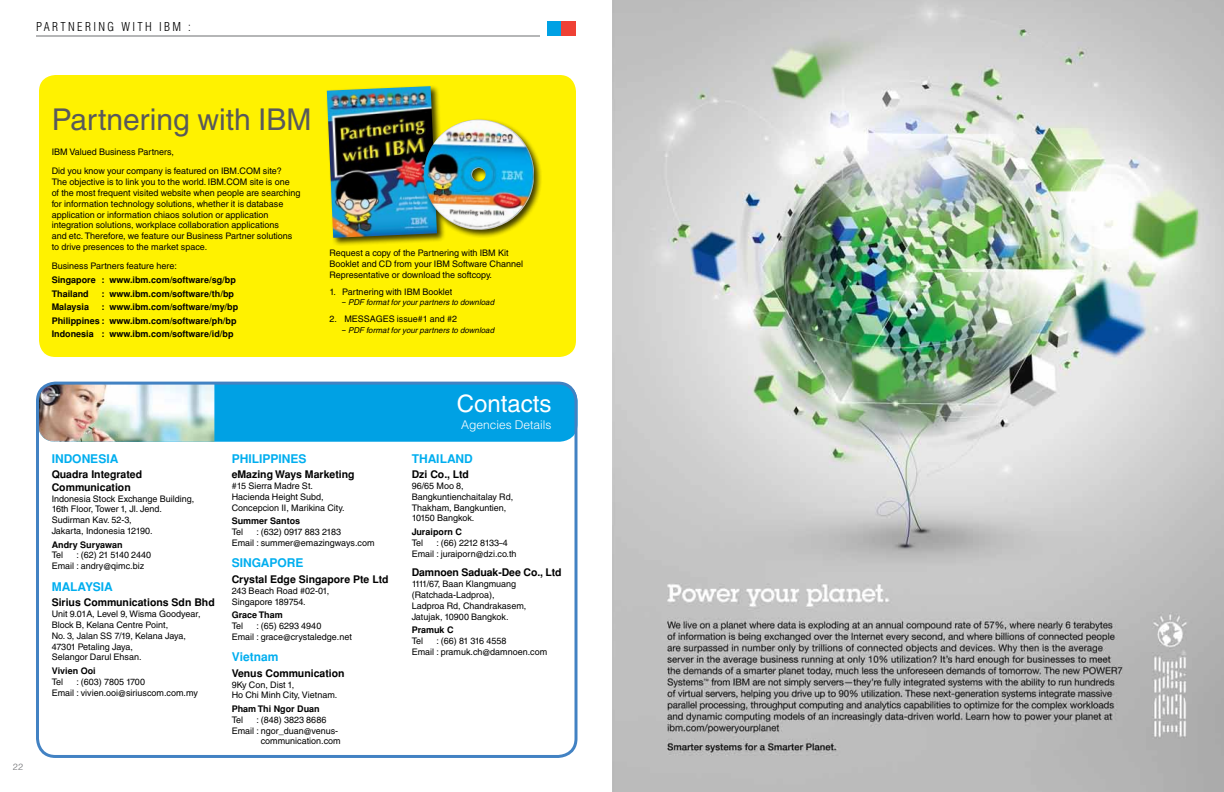
<style>
.page{position:relative;width:1224px;height:792px;background:#fff}
.page>*{position:absolute;margin:0;border:0;box-sizing:border-box;transform-origin:0 0}
.t1{font:30px "IBM Helvetica 2004";color:#58595b}
.t2{font:24px "IBM Helvetica 2004";color:#fff}
.t3{font:700 12px "IBM Helvetica 2004";color:#00aeef}
.t4{font:300 12px "IBM Helvetica Cond 2004";letter-spacing:.2em;color:#000}
.t5{font:300 12px "IBM Helvetica 2004";color:#fff}
.t6{font:700 10.5px/12.6px "IBM Helvetica 2004";color:#000}
.t7{font:9px/10.8px "IBM Helvetica 2004";color:#000}
.t8{font:700 9px/13.6px "IBM Helvetica 2004";color:#000}
.t9{font:300 9px "IBM Helvetica 2004";color:#6d6e71}
.t10{font:italic 8px "IBM Helvetica 2004";color:#000}
.s1{font-style:normal;font-size:9px}
</style>
<div class="page">
<div style="left:547px;top:22px;width:15px;height:14px;background:#00a1e4"></div>
<div style="left:562px;top:22px;width:14px;height:14px;background:#ef4135"></div>
<hr style="left:36px;top:36px;width:504px;height:1px;background:#6d6e71">
<div style="left:38px;top:74px;width:540px;height:284px;background:#fff200;border-radius:18px"></div>
<div style="left:36px;top:72px;width:543px;height:288px;border:3px solid #fff;border-radius:18px"></div>
<div style="left:38px;top:383px;width:540px;height:59px;background:#00a1e4;border-radius:18px"></div>
<img style="left:38px;top:383px;width:176px;height:59px">
<div style="left:325px;top:84px;width:121px;height:162px;background:#000;opacity:.75"></div>
<img style="left:327px;top:86px;width:110px;height:152px">
<div style="left:422px;top:118px;width:121px;height:121px;background:#000;opacity:.75"></div>
<img style="left:424px;top:120px;width:109px;height:110px">
<div style="left:36px;top:382px;width:542px;height:376px;border:3px solid #4282c3;border-radius:18px"></div>
<img style="left:612px;top:0;width:612px;height:792px">
<h3 class="t4" style="left:36px;top:20px;width:33px">PARTNE</h3>
<h3 class="t4" style="left:85px;top:20px;width:16px">RING</h3>
<h3 class="t4" style="left:121px;top:20px;width:9px">WIT</h3>
<h3 class="t4" style="left:145px;top:20px;width:47px">H IBM :</h3>
<p class="t9" style="left:13px;top:762px;width:12px">22</p>
<h1 class="t1" style="left:52px;top:102px;width:261px">Partnering with IBM</h1>
<p class="t7" style="left:52px;top:142px;width:232px;line-height:19.3px">IBM Valued Business Partners,<br>Did you know your company is featured on IBM.COM site?</p>
<p class="t7" style="left:52px;top:177px;width:250px">The objective is to link you to the world. IBM.COM site is one<br>of the most frequent visited website when people are searching for information technology solutions, whether it is database application or information chiaos solution or application integration solutions, workplace collaboration applications<br>and etc. Therefore, we feature our Business Partner solutions to drive presences to the market space.</p>
<p class="t7" style="left:52px;top:261px;width:127px">Business Partners feature here:</p>
<p class="t8" style="left:52px;top:273px;width:186px">Singapore : www.ibm.com/software/sg/bp<br>Thailand</p>
<p class="t8" style="left:101px;top:287px;width:134px">: www.ibm.com/software/th/bp</p>
<p class="t8" style="left:52px;top:300px;width:188px;text-indent:50px">: www.ibm.com/software/my/bp<br>Philippines : www.ibm.com/software/ph/bp<br>Indonesia : www.ibm.com/software/id/bp</p>
<p class="t8" style="left:52px;top:300px;width:39px">Malaysia</p>
<p class="t7" style="left:329px;top:248px;width:195px">Request a copy of the Partnering with IBM Kit<br>Booklet and CD from your IBM Software Channel<br>Representative or download the softcopy.</p>
<p class="t7" style="left:329px;top:286px;width:125px">1. Partnering with IBM Booklet</p>
<p class="t10" style="left:342px;top:298px;width:153px"><span class="s1">–</span> PDF format for your partners to download</p>
<p class="t7" style="left:329px;top:313px;width:129px">2. MESSAGES issue#1 and #2</p>
<p class="t10" style="left:342px;top:325px;width:153px"><span class="s1">–</span> PDF format for your partners to download</p>
<h2 class="t2" style="left:457px;top:389px;width:96px">Contacts</h2>
<h3 class="t5" style="left:461px;top:417px;width:92px">Agencies Details</h3>
<h3 class="t3" style="left:52px;top:452px;width:68px">INDONESIA</h3>
<p class="t6" style="left:52px;top:469px;width:92px">Quadra Integrated<br>Communication</p>
<p class="t7" style="left:52px;top:493px;width:144px">Indonesia Stock Exchange Building,<br>16th Floor, Tower 1, Jl. Jend.<br>Sudirman Kav. 52-3,<br>Jakarta, Indonesia 12190.</p>
<p class="t8" style="left:52px;top:538px;width:72px">Andry Suryawan</p>
<p class="t7" style="left:52px;top:550px;width:13px">Tel</p>
<p class="t7" style="left:52px;top:550px;width:101px;text-indent:25px">: (62) 21 5140 2440<br>Email : andry@qimc.biz</p>
<h3 class="t3" style="left:52px;top:580px;width:10px">MALA</h3>
<h3 class="t3" style="left:85px;top:580px;width:29px">YSIA</h3>
<p class="t6" style="left:52px;top:597px;width:165px">Sirius Communications Sdn Bhd</p>
<p class="t7" style="left:52px;top:609px;width:150px">Unit 9.01A, Level 9, Wisma Goodyear,<br>Block B, Kelana Centre Point,<br>No. 3, Jalan SS 7/19, Kelana Jaya,<br>47301 Petaling Jaya,<br>Selangor Darul Ehsan.</p>
<p class="t8" style="left:52px;top:664px;width:46px">Vivien Ooi</p>
<p class="t7" style="left:52px;top:676px;width:13px">Tel</p>
<p class="t7" style="left:52px;top:676px;width:148px;text-indent:25px">: (603) 7805 1700<br>Email : vivien.ooi@siriuscom.com.my</p>
<h3 class="t3" style="left:232px;top:452px;width:76px">PHILIPPINES</h3>
<p class="t6" style="left:232px;top:469px;width:124px">eMazing Ways Marketing</p>
<p class="t7" style="left:232px;top:481px;width:114px">#15 Sierra Madre St.<br>Hacienda Height Subd,<br>Concepcion II, Marikina City.</p>
<p class="t8" style="left:232px;top:515px;width:70px">Summer Santos</p>
<p class="t7" style="left:232px;top:527px;width:13px">Tel</p>
<p class="t7" style="left:232px;top:527px;width:144px;text-indent:25px">: (632) 0917 883 2183<br>Email : summer@emazingways.com</p>
<h3 class="t3" style="left:232px;top:556px;width:73px">SINGAPORE</h3>
<p class="t6" style="left:232px;top:573px;width:159px">Crystal Edge Singapore Pte Ltd</p>
<p class="t7" style="left:232px;top:585px;width:99px">243 Beach Road #02-01,<br>Singapore 189754.</p>
<p class="t8" style="left:232px;top:608px;width:53px">Grace Tham</p>
<p class="t7" style="left:232px;top:621px;width:13px">Tel</p>
<p class="t7" style="left:232px;top:621px;width:122px;text-indent:25px">: (65) 6293 4940<br>Email : grace@crystaledge.net</p>
<h3 class="t3" style="left:232px;top:650px;width:48px">Vietnam</h3>
<p class="t6" style="left:232px;top:667px;width:114px">Venus Communication</p>
<p class="t7" style="left:232px;top:679px;width:107px">9Ky Con, Dist 1,<br>Ho Chi Minh City, Vietnam.</p>
<p class="t8" style="left:232px;top:702px;width:90px">Pham Thi Ngor Duan</p>
<p class="t7" style="left:232px;top:714px;width:13px">Tel</p>
<p class="t7" style="left:257px;top:714px;width:71px">: (848) 3823 8686</p>
<p class="t7" style="left:232px;top:725px;width:108px">Email : ngor_duan@venus-</p>
<p class="t7" style="left:261px;top:736px;width:81px">communication.com</p>
<h3 class="t3" style="left:412px;top:452px;width:63px">THAILAND</h3>
<p class="t6" style="left:412px;top:469px;width:59px">Dzi Co., Ltd</p>
<p class="t7" style="left:412px;top:481px;width:103px">96/65 Moo 8,<br>Bangkuntienchaitalay Rd,<br>Thakham, Bangkuntien,<br>10150 Bangkok.</p>
<p class="t8" style="left:412px;top:525px;width:51px">Juraiporn C</p>
<p class="t7" style="left:412px;top:537px;width:13px">Tel</p>
<p class="t7" style="left:412px;top:537px;width:106px;text-indent:25px">: (66) 2212 8133–4<br>Email : juraiporn@dzi.co.th</p>
<p class="t6" style="left:412px;top:567px;width:151px">Damnoen Saduak-Dee Co., Ltd</p>
<p class="t7" style="left:412px;top:579px;width:116px">1111/67, Baan Klangmuang (Ratchada-Ladproa),<br>Ladproa Rd, Chandrakasem,<br>Jatujak, 10900 Bangkok.</p>
<p class="t8" style="left:412px;top:624px;width:43px">Pramuk C</p>
<p class="t7" style="left:412px;top:636px;width:13px">Tel</p>
<p class="t7" style="left:412px;top:636px;width:137px;text-indent:25px">: (66) 81 316 4558<br>Email : pramuk.ch@damnoen.com</p>
</div>
